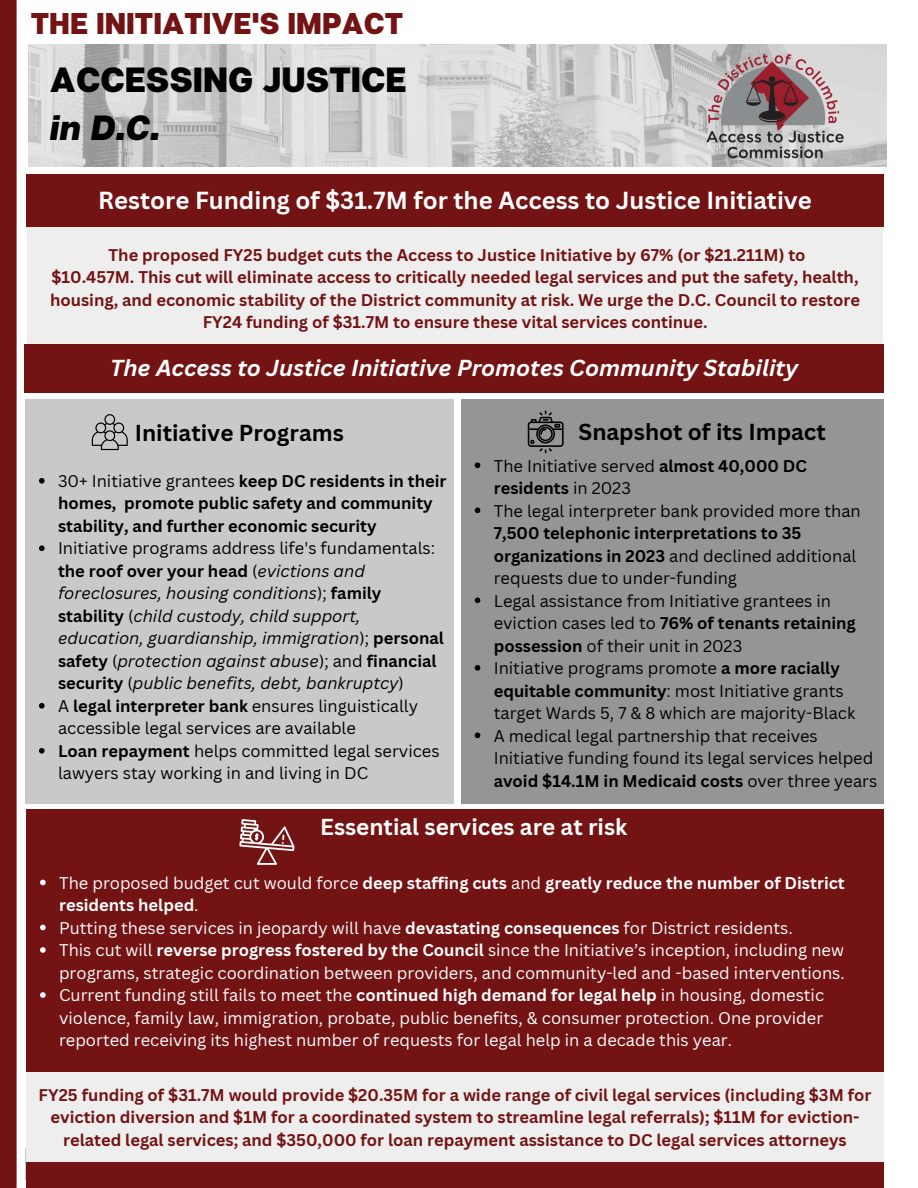
<style>
.page{position:relative;width:918px;height:1188px;background:#fff}
.page>*{position:absolute;margin:0;border:0;box-sizing:border-box;transform-origin:0 0}
.t1{font:800 34.95px/48.3px "Articulat CF";color:#000}
.t2{font:800 30px "Articulat CF";color:#741313}
.t3{font:700 24px "Canva Sans";color:#fff}
.t4{font:italic 700 22.5px "Canva Sans";color:#fff}
.t5{font:700 22.5px "Canva Sans";color:#000}
.t6{font:700 22.5px "Canva Sans";color:#fff}
.t7{font:16.5px/22.5px "Canva Sans";color:#000}
.t8{font:700 16.5px/22.5px "Canva Sans";color:#741313;text-align:center}
.t9{font:16.5px/22.5px "Canva Sans";color:#fff}
.t10{font:italic 16.5px/22.5px "Canva Sans";color:#000}
.t11{font:700 16.5px/22.5px "Canva Sans";color:#000}
.t12{font:700 16.5px/22.5px "Canva Sans";color:#fff}
.s1{font-style:italic}
.s2{font-weight:400}
.s3{font-style:normal}
.s4{font-weight:700;font-style:normal}
.s5{font-weight:700}
</style>
<div class="page">
<div style="left:0;top:0;width:17px;height:1188px;background:#741313"></div>
<img style="left:29px;top:45px;width:857px;height:121px">
<img style="left:702px;top:48px;width:146px;height:116px">
<div style="left:27px;top:174px;width:857px;height:53px;background:#741313"></div>
<div style="left:28px;top:227px;width:855px;height:124px;background:#eee"></div>
<div style="left:24px;top:345px;width:860px;height:48px;background:#741313"></div>
<div style="left:25px;top:400px;width:428px;height:404px;background:#c9c9c9"></div>
<svg style="left:39px;top:478px;width:6px;height:6px"></svg>
<svg style="left:39px;top:545px;width:6px;height:6px"></svg>
<svg style="left:39px;top:703px;width:6px;height:6px"></svg>
<svg style="left:39px;top:748px;width:6px;height:6px"></svg>
<div style="left:461px;top:400px;width:422px;height:404px;background:#959595"></div>
<svg style="left:475px;top:463px;width:5px;height:5px"></svg>
<svg style="left:475px;top:508px;width:5px;height:5px"></svg>
<svg style="left:475px;top:598px;width:5px;height:5px"></svg>
<svg style="left:475px;top:665px;width:5px;height:6px"></svg>
<svg style="left:475px;top:733px;width:5px;height:5px"></svg>
<svg style="left:92px;top:414px;width:36px;height:36px"></svg>
<div style="left:27px;top:809px;width:857px;height:379px;background:#741313"></div>
<svg style="left:40px;top:880px;width:6px;height:5px"></svg>
<svg style="left:40px;top:925px;width:6px;height:5px"></svg>
<svg style="left:40px;top:947px;width:6px;height:6px"></svg>
<svg style="left:40px;top:992px;width:6px;height:6px"></svg>
<div style="left:27px;top:1073px;width:857px;height:89px;background:#eee"></div>
<svg style="left:239px;top:819px;width:55px;height:46px"></svg>
<svg style="left:528px;top:410px;width:36px;height:43px"></svg>
<h3 class="t2" style="left:31px;top:4px;width:374px">THE INITIATIVE'S IMPACT</h3>
<p class="t1" style="left:50px;top:54px;width:358px">ACCESSING JUSTICE <span class="s1">in D.C.</span></p>
<h2 class="t3" style="left:98px;top:184px;width:715px">Restore Funding of $31.7M for the Access to Justice Initiative</h2>
<p class="t8" style="left:50px;top:243px;width:811px">The proposed FY25 budget cuts the Access to Justice Initiative by 67% (or $21.211M) to<br>$10.457M. This cut will eliminate access to critically needed legal services and put the safety, health, housing, and economic stability of the District community at risk. We urge the D.C. Council to restore FY24 funding of $31.7M to ensure these vital services continue.</p>
<p class="t4" style="left:110px;top:352px;width:689px">The Access to Justice Initiative Promotes Community Stability</p>
<p class="t5" style="left:579px;top:416px;width:249px">Snapshot of its Impact</p>
<h1 class="t5" style="left:135px;top:417px;width:211px">Initiative Programs</h1>
<h3 class="t11" style="left:58px;top:469px;width:390px"><span class="s2">30+ Initiative grantees</span> keep DC residents in their homes, promote public safety and community stability, and further economic security</h3>
<h4 class="t10" style="left:58px;top:537px;width:387px"><span class="s3">Initiative programs address life's fundamentals: </span><span class="s4">the roof over your head</span> <span class="s3">(</span>evictions and foreclosures, housing conditions<span class="s3">);</span> <span class="s4">family stability</span> <span class="s3">(</span>child custody, child support, education, guardianship, immigration<span class="s3">);</span> <span class="s4">personal safety</span> <span class="s3">(</span>protection against abuse<span class="s3">); and</span> <span class="s4">financial security</span> <span class="s3">(</span>public benefits, debt, bankruptcy<span class="s3">)</span></h4>
<h3 class="t7" style="left:58px;top:694px;width:362px">A <span class="s5">legal interpreter bank</span> ensures linguistically accessible legal services are available</h3>
<h3 class="t7" style="left:58px;top:739px;width:383px"><span class="s5">Loan repayment</span> helps committed legal services lawyers stay working in and living in DC</h3>
<p class="t7" style="left:494px;top:454px;width:315px">The Initiative served <span class="s5">almost 40,000 DC residents</span> in 2023</p>
<p class="t7" style="left:494px;top:499px;width:369px">The legal interpreter bank provided more than <span class="s5">7,500 telephonic interpretations to 35 organizations in 2023</span> and declined additional requests due to under-funding</p>
<p class="t7" style="left:494px;top:589px;width:364px">Legal assistance from Initiative grantees in eviction cases led to <span class="s5">76% of tenants retaining possession</span> of their unit in 2023</p>
<p class="t7" style="left:494px;top:656px;width:363px">Initiative programs promote <span class="s5">a more racially equitable community</span>: most Initiative grants target Wards 5, 7 &amp; 8 which are majority-Black</p>
<p class="t7" style="left:494px;top:724px;width:385px">A medical legal partnership that receives<br>Initiative funding found its legal services helped <span class="s5">avoid $14.1M in Medicaid costs</span> over three years</p>
<p class="t6" style="left:320px;top:811px;width:309px">Essential services are at risk</p>
<p class="t12" style="left:59px;top:871px;width:787px"><span class="s2">The proposed budget cut would force</span> deep staffing cuts <span class="s2">and</span> greatly reduce the number of District residents helped<span class="s2">.</span></p>
<p class="t9" style="left:59px;top:916px;width:735px">Putting these services in jeopardy will have <span class="s5">devastating consequences</span> for District residents.</p>
<p class="t9" style="left:59px;top:939px;width:787px">This cut will <span class="s5">reverse progress fostered by the Council</span> since the Initiative’s inception, including new programs, strategic coordination between providers, and community-led and -based interventions.</p>
<p class="t9" style="left:59px;top:984px;width:767px;text-align:justify">Current funding still fails to meet the <span class="s5">continued high demand for legal help</span> in housing, domestic violence, family law, immigration, probate, public benefits, &amp; consumer protection. One provider reported receiving its highest number of requests for legal help in a decade this year.</p>
<h3 class="t8" style="left:39px;top:1083px;width:834px">FY25 funding of $31.7M would provide $20.35M for a wide range of civil legal services (including $3M for eviction diversion and $1M for a coordinated system to streamline legal referrals); $11M for eviction&shy;related legal services; and $350,000 for loan repayment assistance to DC legal services attorneys</h3>
</div>
